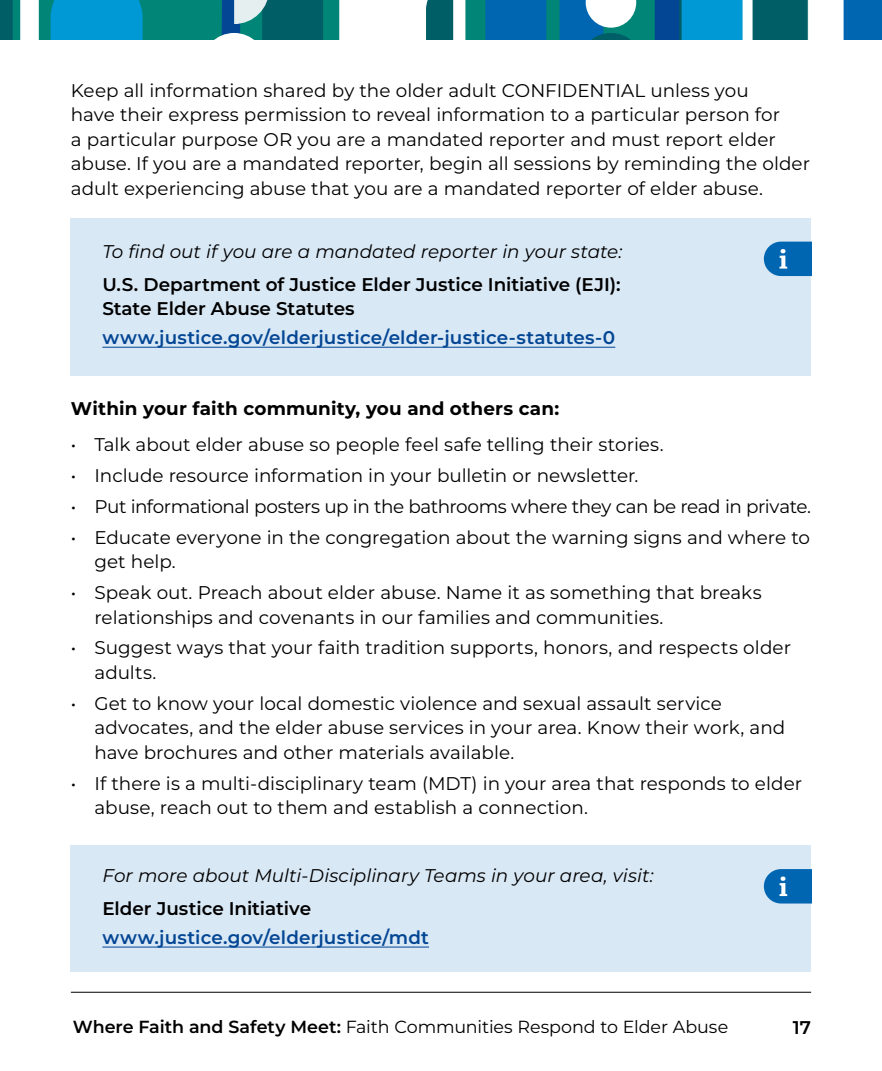
<style>
.page{position:relative;width:882px;height:1071px;background:#fff}
.page>*{position:absolute;margin:0;border:0;box-sizing:border-box;transform-origin:0 0}
.P__Body{font:18.38px/24.5px "Montserrat";color:#000}
.CONTACT_02__as_H3___Line_2_Bold_Name{font:600 18.38px/24.5px "Montserrat";color:#000}
.CONTACT_01__Line_1_Italic{font:italic 18.38px "Montserrat";color:#000}
.CONTACT_03__Line_3_Contact{font:600 18.38px "Montserrat";letter-spacing:.01em;color:#034694}
.P__Body-2{font:18.38px "Montserrat";letter-spacing:-.025em;color:#000}
.H03__Subsections_smaller{font:700 18.38px "Montserrat";letter-spacing:.01em;color:#000}
.t1{font:17.5px "Montserrat";letter-spacing:-.005em;color:#000}
.s1{font-weight:600}
</style>
<div class="page">
<div style="left:71px;top:218px;width:740px;height:157px;background:#d9e8f5"></div>
<svg style="left:764px;top:242px;width:47px;height:34px;background:#1c77ba"></svg>
<div style="left:71px;top:845px;width:740px;height:126px;background:#d9e8f5"></div>
<svg style="left:764px;top:869px;width:47px;height:35px;background:#2079bb"></svg>
<hr style="left:71px;top:992px;width:740px;height:1px;background:#000">
<div style="left:0;top:0;width:50px;height:39px;background:#005e67"></div>
<svg style="left:13px;top:0;width:730px;height:39px"></svg>
<svg style="left:753px;top:0;width:129px;height:39px"></svg>
<hr style="left:102px;top:347px;width:513px;height:1px;background:#034694">
<hr style="left:102px;top:947px;width:327px;height:1px;background:#034694">
<p class="P__Body" style="left:71px;top:77px;width:741px">Keep all information shared by the older adult CONFIDENTIAL unless you<br>have their express permission to reveal information to a particular person for<br>a particular purpose OR you are a mandated reporter and must report elder abuse. If you are a mandated reporter, begin all sessions by reminding the older adult experiencing abuse that you are a mandated reporter of elder abuse.</p>
<p class="CONTACT_01__Line_1_Italic" style="left:102px;top:239px;width:521px">To find out if you are a mandated reporter in your state:</p>
<h3 class="CONTACT_02__as_H3___Line_2_Bold_Name" style="left:102px;top:271px;width:520px">U.S. Department of Justice Elder Justice Initiative (EJI):<br>State Elder Abuse Statutes</h3>
<p class="CONTACT_03__Line_3_Contact" style="left:102px;top:324px;width:514px">www.justice.gov/elderjustice/elder-justice-statutes-0</p>
<p class="H03__Subsections_smaller" style="left:71px;top:396px;width:490px">Within your faith community, you and others can:</p>
<p class="P__Body" style="left:71px;top:432px;width:594px">• Talk about elder abuse so people feel safe telling their stories.</p>
<p class="P__Body" style="left:71px;top:463px;width:569px">• Include resource information in your bulletin or newsletter.</p>
<p class="P__Body-2" style="left:71px;top:494px;width:742px">• Put informational posters up in the bathrooms where they can be read in private.</p>
<p class="P__Body" style="left:94px;top:524px;width:717px;text-indent:-24px">• Educate everyone in the congregation about the warning signs and where to get help.</p>
<p class="P__Body" style="left:94px;top:580px;width:669px;text-indent:-24px">• Speak out. Preach about elder abuse. Name it as something that breaks relationships and covenants in our families and communities.</p>
<p class="P__Body" style="left:94px;top:635px;width:698px;text-indent:-24px">• Suggest ways that your faith tradition supports, honors, and respects older adults.</p>
<p class="P__Body" style="left:94px;top:690px;width:692px;text-indent:-24px">• Get to know your local domestic violence and sexual assault service advocates, and the elder abuse services in your area. Know their work, and have brochures and other materials available.</p>
<p class="P__Body" style="left:94px;top:770px;width:709px;text-indent:-24px">• If there is a multi-disciplinary team (MDT) in your area that responds to elder abuse, reach out to them and establish a connection.</p>
<p class="CONTACT_01__Line_1_Italic" style="left:102px;top:863px;width:553px">For more about Multi-Disciplinary Teams in your area, visit:</p>
<h3 class="CONTACT_02__as_H3___Line_2_Bold_Name" style="left:102px;top:896px;width:210px">Elder Justice Initiative</h3>
<p class="CONTACT_03__Line_3_Contact" style="left:102px;top:924px;width:328px">www.justice.gov/elderjustice/mdt</p>
<p class="t1" style="left:73px;top:1015px;width:657px"><span class="s1">Where Faith and Safety Meet:</span> Faith Communities Respond to Elder Abuse</p>
<p class="CONTACT_02__as_H3___Line_2_Bold_Name" style="left:793px;top:1014px;width:20px">17</p>
</div>
